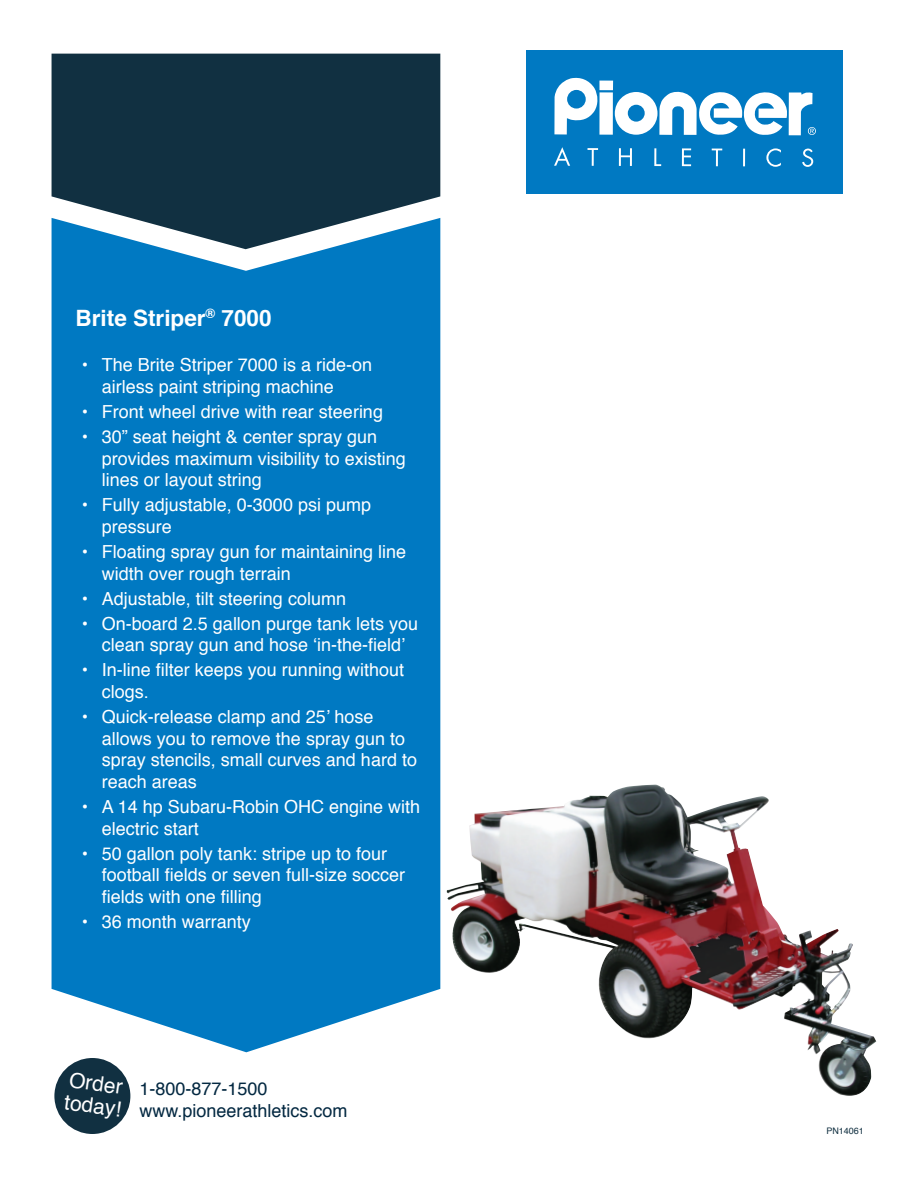
<style>
.page{position:relative;width:918px;height:1188px;background:#fff}
.page>*{position:absolute;margin:0;border:0;box-sizing:border-box;transform-origin:0 0}
.Product_Name{font:700 22.5px "Helvetica";color:#fff}
.t1{font:21px "Helvetica";color:#fff}
.t2{font:18px/21.6px "Helvetica";color:#fff}
.t3{font:18px "Helvetica";color:#032841}
.t4{font:9px "Helvetica";color:#113041}
</style>
<div class="page">
<div style="left:52px;top:249px;width:388px;height:803px;background:#0079c2"></div>
<svg style="left:52px;top:54px;width:388px;height:195px;background:#244557"></svg>
<div style="left:54px;top:1058px;width:76px;height:76px;background:#113041;border-radius:50%"></div>
<img style="left:446px;top:786px;width:430px;height:310px">
<div style="left:527px;top:50px;width:316px;height:144px;background:#0079c2"></div>
<svg style="left:554px;top:77px;width:262px;height:59px"></svg>
<svg style="left:554px;top:147px;width:16px;height:19px"></svg>
<svg style="left:588px;top:148px;width:10px;height:18px"></svg>
<svg style="left:619px;top:148px;width:13px;height:18px"></svg>
<svg style="left:654px;top:148px;width:7px;height:18px"></svg>
<svg style="left:682px;top:148px;width:9px;height:18px"></svg>
<svg style="left:712px;top:149px;width:10px;height:17px"></svg>
<svg style="left:743px;top:149px;width:2px;height:17px"></svg>
<svg style="left:766px;top:148px;width:15px;height:19px"></svg>
<svg style="left:802px;top:149px;width:11px;height:18px"></svg>
<p class="Product_Name" style="left:76px;top:300px;width:197px">Brite Striper<sup>®</sup> 7000</p>
<p class="t2" style="left:102px;top:355px;width:272px;text-indent:-20px">• The Brite Striper 7000 is a ride-on airless paint striping machine</p>
<p class="t2" style="left:82px;top:401px;width:303px">• Front wheel drive with rear steering</p>
<p class="t2" style="left:102px;top:426px;width:306px;text-indent:-20px">• 30” seat height &amp; center spray gun provides maximum visibility to existing lines or layout string</p>
<p class="t2" style="left:102px;top:495px;width:271px;text-indent:-20px">• Fully adjustable, 0-3000 psi pump pressure</p>
<p class="t2" style="left:102px;top:541px;width:306px;text-indent:-20px">• Floating spray gun for maintaining line width over rough terrain</p>
<p class="t2" style="left:82px;top:588px;width:266px">• Adjustable, tilt steering column</p>
<p class="t2" style="left:82px;top:613px;width:338px;text-align:center">• On-board 2.5 gallon purge tank lets you clean spray gun and hose ‘in-the-field’</p>
<p class="t2" style="left:102px;top:660px;width:304px;text-indent:-20px">• In-line filter keeps you running without clogs.</p>
<p class="t2" style="left:102px;top:707px;width:317px;text-indent:-20px">• Quick-release clamp and 25’ hose allows you to remove the spray gun to spray stencils, small curves and hard to reach areas</p>
<p class="t2" style="left:102px;top:797px;width:320px;text-indent:-20px">• A 14 hp Subaru-Robin OHC engine with electric start</p>
<p class="t2" style="left:102px;top:843px;width:305px;text-indent:-20px">• 50 gallon poly tank: stripe up to four football fields or seven full-size soccer fields with one filling</p>
<p class="t2" style="left:82px;top:912px;width:171px">• 36 month warranty</p>
<p class="t1" style="left:72px;top:1063px;width:55px;rotate:8deg">Order</p>
<p class="t1" style="left:67px;top:1085px;width:59px;rotate:8deg">today!</p>
<p class="t3" style="left:139px;top:1075px;width:130px">1-800-877-1500</p>
<p class="t3" style="left:139px;top:1097px;width:210px">www.pioneerathletics.com</p>
<p class="t4" style="left:826px;top:1124px;width:39px">PN14061</p>
</div>
